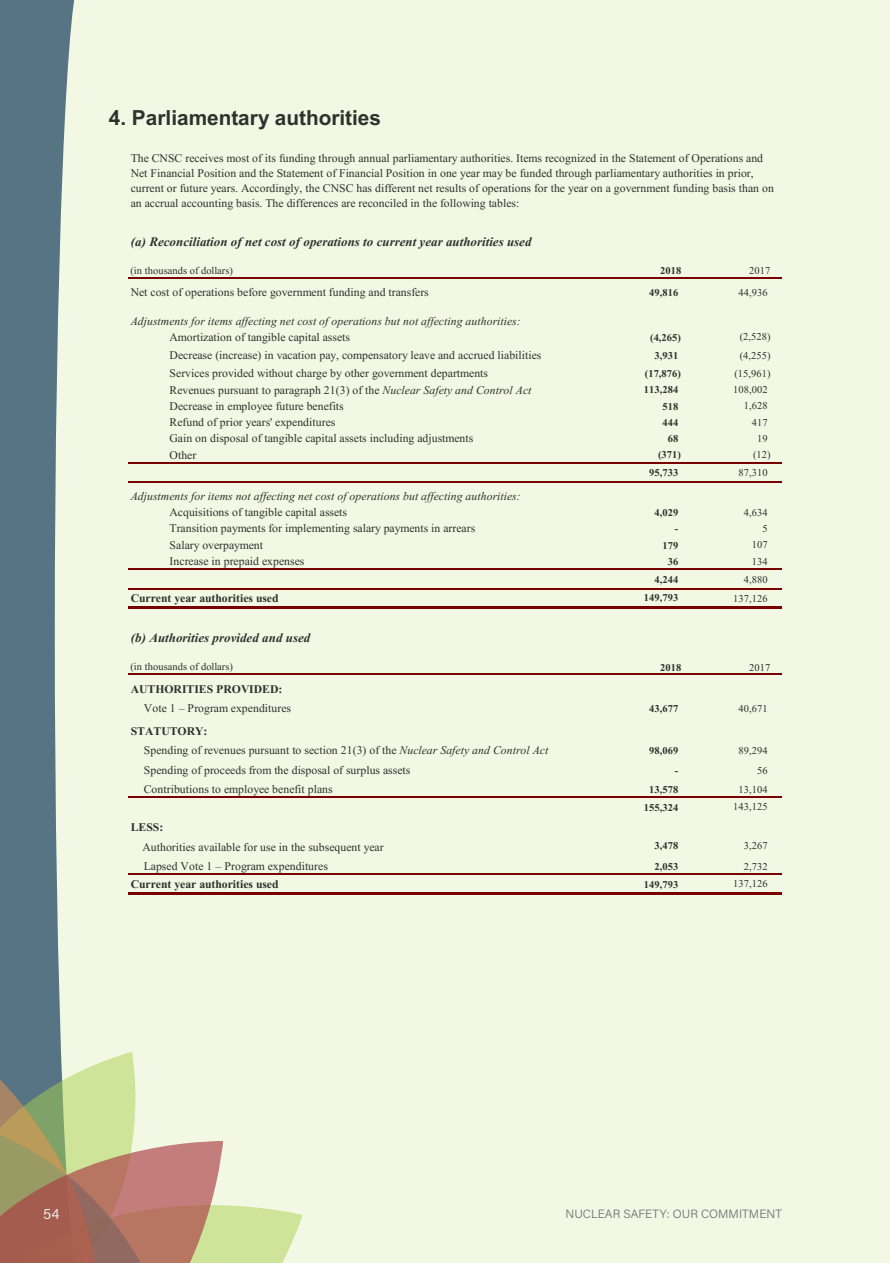
<style>
.page{position:relative;width:890px;height:1263px;background:#f2f8e4}
.page>*{position:absolute;margin:0;border:0;box-sizing:border-box;transform-origin:0 0}
.t1{font:700 20.85px "Arial";color:#333}
.t2{font:300 15px "Acumin Pro";color:#fff}
.t3{font:italic 700 13.05px "Times New Roman";color:#333}
.t4{font:300 12px "Acumin Pro";letter-spacing:.005em;color:#6d6e71}
.t5{font:11.7px/15px "Times New Roman";color:#333}
.t6{font:italic 11.7px "Times New Roman";color:#333}
.t7{font:700 11.7px "Times New Roman";letter-spacing:-.005em;color:#333}
.t8{font:10.5px "Times New Roman";letter-spacing:.005em;color:#333}
.t9{font:700 10.5px "Times New Roman";letter-spacing:.005em;color:#333}
.s1{font-style:italic}
.s2{font-weight:700}
</style>
<div class="page">
<svg style="left:0;top:0;width:75px;height:1051px;fill:#567483"></svg>
<svg style="left:0;top:1051px;width:303px;height:212px"></svg>
<hr style="left:128px;top:892px;width:654px;height:2px;background:#800000">
<hr style="left:128px;top:873px;width:654px;height:1px;background:#800000">
<hr style="left:128px;top:796px;width:654px;height:1px;background:#800000">
<hr style="left:128px;top:673px;width:654px;height:1px;background:#800000">
<hr style="left:128px;top:606px;width:654px;height:3px;background:#800000">
<hr style="left:128px;top:588px;width:654px;height:1px;background:#800000">
<hr style="left:128px;top:568px;width:654px;height:2px;background:#800000">
<hr style="left:128px;top:481px;width:654px;height:2px;background:#800000">
<hr style="left:128px;top:462px;width:654px;height:1px;background:#800000">
<hr style="left:128px;top:277px;width:654px;height:1px;background:#800000">
<h1 class="t1" style="left:109px;top:104px;width:274px">4. Parliamentary authorities</h1>
<p class="t5" style="left:131px;top:150px;width:645px">The CNSC receives most of its funding through annual parliamentary authorities. Items recognized in the Statement of Operations and Net Financial Position and the Statement of Financial Position in one year may be funded through parliamentary authorities in prior, current or future years. Accordingly, the CNSC has different net results of operations for the year on a government funding basis than on an accrual accounting basis. The differences are reconciled in the following tables:</p>
<p class="t3" style="left:131px;top:232px;width:402px">(a) Reconciliation of net cost of operations to current year authorities used</p>
<p class="t8" style="left:131px;top:263px;width:104px">(in thousands of dollars)</p>
<p class="t9" style="left:660px;top:263px;width:23px">2018</p>
<p class="t8" style="left:749px;top:264px;width:23px">2017</p>
<p class="t5" style="left:131px;top:285px;width:300px">Net cost of operations before government funding and transfers</p>
<p class="t9" style="left:649px;top:285px;width:31px">49,816</p>
<p class="t8" style="left:739px;top:285px;width:31px">44,936</p>
<p class="t6" style="left:131px;top:312px;width:391px">Adjustments for items affecting net cost of operations but not affecting authorities:</p>
<p class="t5" style="left:170px;top:329px;width:182px">Amortization of tangible capital assets</p>
<p class="t9" style="left:650px;top:330px;width:32px">(4,265)</p>
<p class="t8" style="left:740px;top:330px;width:32px">(2,528)</p>
<p class="t5" style="left:170px;top:347px;width:373px">Decrease (increase) in vacation pay, compensatory leave and accrued liabilities</p>
<p class="t9" style="left:654px;top:348px;width:25px">3,931</p>
<p class="t8" style="left:740px;top:348px;width:32px">(4,255)</p>
<p class="t5" style="left:170px;top:366px;width:320px">Services provided without charge by other government departments</p>
<p class="t9" style="left:645px;top:366px;width:38px">(17,876)</p>
<p class="t8" style="left:734px;top:366px;width:38px">(15,961)</p>
<p class="t5" style="left:170px;top:382px;width:363px">Revenues pursuant to paragraph 21(3) of the <span class="s1">Nuclear Safety and Control Act</span></p>
<p class="t9" style="left:644px;top:382px;width:36px">113,284</p>
<p class="t8" style="left:733px;top:382px;width:36px">108,002</p>
<p class="t5" style="left:170px;top:398px;width:176px">Decrease in employee future benefits</p>
<p class="t9" style="left:662px;top:399px;width:17px">518</p>
<p class="t8" style="left:744px;top:399px;width:25px">1,628</p>
<p class="t5" style="left:170px;top:414px;width:167px">Refund of prior years' expenditures</p>
<p class="t9" style="left:662px;top:415px;width:17px">444</p>
<p class="t8" style="left:752px;top:415px;width:17px">417</p>
<p class="t5" style="left:170px;top:431px;width:305px">Gain on disposal of tangible capital assets including adjustments</p>
<p class="t9" style="left:668px;top:431px;width:12px">68</p>
<p class="t8" style="left:757px;top:431px;width:12px">19</p>
<p class="t5" style="left:170px;top:447px;width:28px">Other</p>
<p class="t9" style="left:658px;top:447px;width:24px">(371)</p>
<p class="t8" style="left:753px;top:448px;width:19px">(12)</p>
<p class="t9" style="left:649px;top:465px;width:31px">95,733</p>
<p class="t8" style="left:739px;top:465px;width:31px">87,310</p>
<p class="t6" style="left:131px;top:488px;width:391px">Adjustments for items not affecting net cost of operations but affecting authorities:</p>
<p class="t5" style="left:170px;top:504px;width:179px">Acquisitions of tangible capital assets</p>
<p class="t9" style="left:654px;top:505px;width:25px">4,029</p>
<p class="t8" style="left:744px;top:505px;width:25px">4,634</p>
<p class="t5" style="left:170px;top:521px;width:307px">Transition payments for implementing salary payments in arrears</p>
<p class="t9" style="left:675px;top:521px;width:5px">-</p>
<p class="t8" style="left:763px;top:521px;width:7px">5</p>
<p class="t5" style="left:170px;top:537px;width:95px">Salary overpayment</p>
<p class="t9" style="left:662px;top:538px;width:17px">179</p>
<p class="t8" style="left:752px;top:538px;width:17px">107</p>
<p class="t5" style="left:170px;top:553px;width:136px">Increase in prepaid expenses</p>
<p class="t9" style="left:668px;top:554px;width:12px">36</p>
<p class="t8" style="left:752px;top:554px;width:17px">134</p>
<p class="t9" style="left:654px;top:572px;width:25px">4,244</p>
<p class="t8" style="left:744px;top:572px;width:25px">4,880</p>
<p class="t7" style="left:131px;top:590px;width:149px">Current year authorities used</p>
<p class="t9" style="left:644px;top:590px;width:36px">149,793</p>
<p class="t8" style="left:733px;top:591px;width:36px">137,126</p>
<p class="t3" style="left:131px;top:628px;width:181px">(b) Authorities provided and used</p>
<p class="t8" style="left:131px;top:659px;width:104px">(in thousands of dollars)</p>
<p class="t9" style="left:660px;top:660px;width:23px">2018</p>
<p class="t8" style="left:749px;top:660px;width:23px">2017</p>
<p class="t7" style="left:131px;top:681px;width:153px">AUTHORITIES PROVIDED:</p>
<p class="t5" style="left:144px;top:700px;width:149px">Vote 1 – Program expenditures</p>
<p class="t9" style="left:649px;top:701px;width:31px">43,677</p>
<p class="t8" style="left:739px;top:701px;width:31px">40,671</p>
<p class="t5" style="left:144px;top:722px;width:406px;line-height:18.5px;text-indent:-13px"><span class="s2">STATUTORY:<br></span>Spending of revenues pursuant to section 21(3) of the <span class="s1">Nuclear Safety and Control Act</span></p>
<p class="t9" style="left:649px;top:743px;width:31px">98,069</p>
<p class="t8" style="left:739px;top:744px;width:31px">89,294</p>
<p class="t5" style="left:144px;top:762px;width:268px">Spending of proceeds from the disposal of surplus assets</p>
<p class="t9" style="left:675px;top:763px;width:5px">-</p>
<p class="t8" style="left:757px;top:763px;width:12px">56</p>
<p class="t5" style="left:144px;top:781px;width:190px">Contributions to employee benefit plans</p>
<p class="t9" style="left:649px;top:782px;width:31px">13,578</p>
<p class="t8" style="left:739px;top:782px;width:31px">13,104</p>
<p class="t9" style="left:644px;top:800px;width:36px">155,324</p>
<p class="t8" style="left:733px;top:800px;width:36px">143,125</p>
<p class="t7" style="left:131px;top:819px;width:34px">LESS:</p>
<p class="t5" style="left:143px;top:839px;width:243px">Authorities available for use in the subsequent year</p>
<p class="t9" style="left:654px;top:838px;width:25px">3,478</p>
<p class="t8" style="left:744px;top:838px;width:25px">3,267</p>
<p class="t5" style="left:144px;top:858px;width:186px">Lapsed Vote 1 – Program expenditures</p>
<p class="t9" style="left:654px;top:859px;width:25px">2,053</p>
<p class="t8" style="left:744px;top:859px;width:25px">2,732</p>
<p class="t7" style="left:131px;top:876px;width:149px">Current year authorities used</p>
<p class="t9" style="left:644px;top:877px;width:36px">149,793</p>
<p class="t8" style="left:733px;top:877px;width:36px">137,126</p>
<p class="t2" style="left:43px;top:1203px;width:18px">54</p>
<p class="t4" style="left:565px;top:1205px;width:218px">NUCLEAR SAFETY: OUR COMMITMENT</p>
</div>
